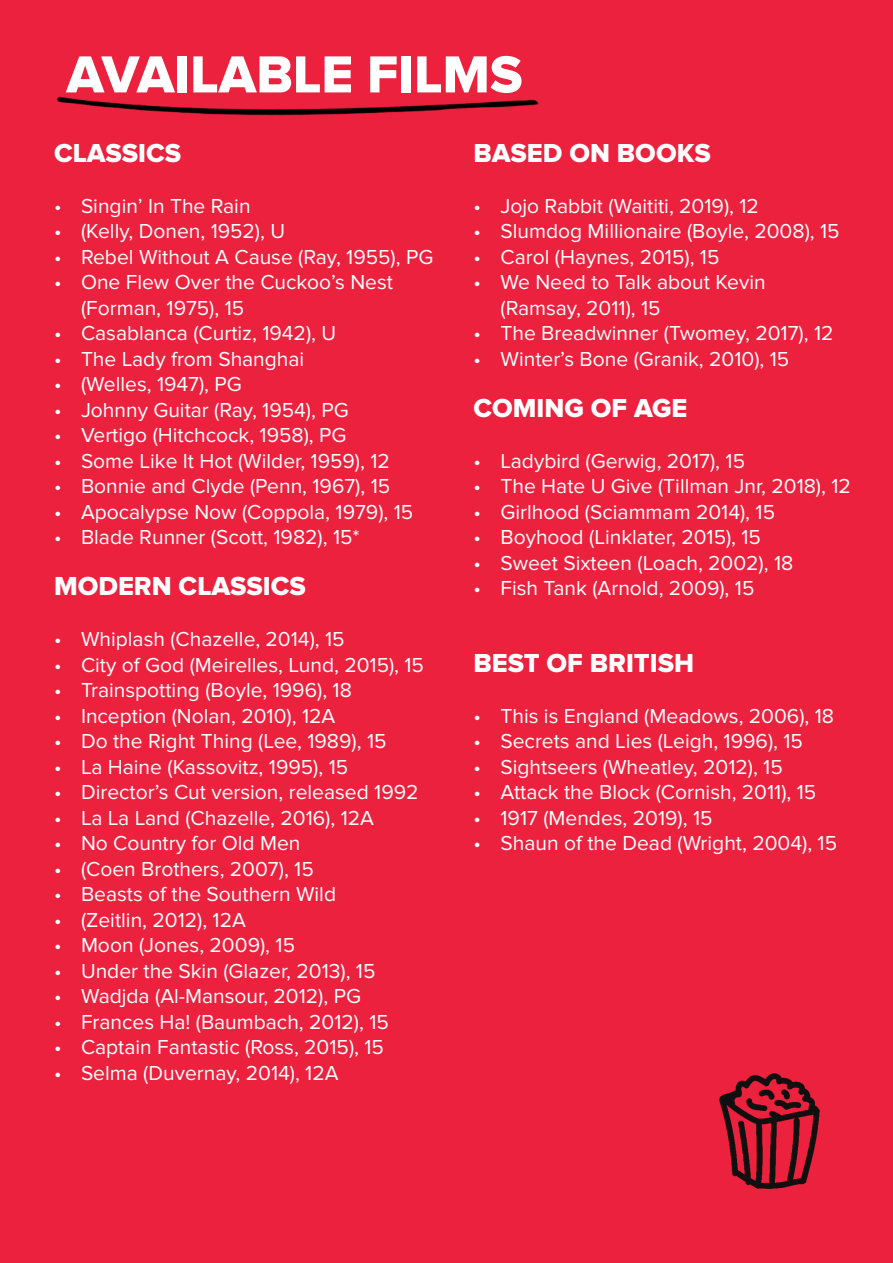
<style>
.page{position:relative;width:893px;height:1263px;background:#eb213d}
.page>*{position:absolute;margin:0;border:0;box-sizing:border-box;transform-origin:0 0}
.t1{font:54px "Proxima Nova Extrabld";color:#fff}
.t2{font:27px "Proxima Nova Extrabld";color:#fff}
.t3{font:21px/25.5px "Proxima Nova";color:#fff}
</style>
<div class="page">
<img style="left:56px;top:96px;width:483px;height:20px">
<img style="left:719px;top:1073px;width:101px;height:116px">
<p class="t1" style="left:66px;top:43px;width:458px">AVAILABLE FILMS</p>
<p class="t2" style="left:54px;top:137px;width:129px">CLASSICS</p>
<p class="t3" style="left:54px;top:193px;width:198px">• Singin’ In The Rain</p>
<p class="t3" style="left:54px;top:219px;width:233px">• (Kelly, Donen, 1952), U</p>
<p class="t3" style="left:54px;top:244px;width:381px">• Rebel Without A Cause (Ray, 1955), PG</p>
<p class="t3" style="left:81px;top:270px;width:314px;text-indent:-27px">• One Flew Over the Cuckoo’s Nest (Forman, 1975), 15</p>
<p class="t3" style="left:54px;top:321px;width:284px">• Casablanca (Curtiz, 1942), U</p>
<p class="t3" style="left:54px;top:346px;width:252px">• The Lady from Shanghai</p>
<p class="t3" style="left:54px;top:372px;width:189px">• (Welles, 1947), PG</p>
<p class="t3" style="left:54px;top:397px;width:296px">• Johnny Guitar (Ray, 1954), PG</p>
<p class="t3" style="left:54px;top:423px;width:294px">• Vertigo (Hitchcock, 1958), PG</p>
<p class="t3" style="left:54px;top:448px;width:337px">• Some Like It Hot (Wilder, 1959), 12</p>
<p class="t3" style="left:54px;top:474px;width:338px">• Bonnie and Clyde (Penn, 1967), 15</p>
<p class="t3" style="left:54px;top:499px;width:361px">• Apocalypse Now (Coppola, 1979), 15</p>
<p class="t3" style="left:54px;top:525px;width:307px">• Blade Runner (Scott, 1982), 15*</p>
<p class="t2" style="left:54px;top:571px;width:253px">MODERN CLASSICS</p>
<p class="t3" style="left:54px;top:627px;width:292px">• Whiplash (Chazelle, 2014), 15</p>
<p class="t3" style="left:54px;top:652px;width:371px">• City of God (Meirelles, Lund, 2015), 15</p>
<p class="t3" style="left:54px;top:678px;width:299px">• Trainspotting (Boyle, 1996), 18</p>
<p class="t3" style="left:54px;top:703px;width:283px">• Inception (Nolan, 2010), 12A</p>
<p class="t3" style="left:54px;top:729px;width:334px">• Do the Right Thing (Lee, 1989), 15</p>
<p class="t3" style="left:54px;top:754px;width:296px">• La Haine (Kassovitz, 1995), 15</p>
<p class="t3" style="left:54px;top:780px;width:366px">• Director’s Cut version, released 1992</p>
<p class="t3" style="left:54px;top:805px;width:321px">• La La Land (Chazelle, 2016), 12A</p>
<p class="t3" style="left:54px;top:831px;width:248px">• No Country for Old Men</p>
<p class="t3" style="left:54px;top:856px;width:261px">• (Coen Brothers, 2007), 15</p>
<p class="t3" style="left:54px;top:882px;width:284px">• Beasts of the Southern Wild</p>
<p class="t3" style="left:54px;top:907px;width:193px">• (Zeitlin, 2012), 12A</p>
<p class="t3" style="left:54px;top:933px;width:243px">• Moon (Jones, 2009), 15</p>
<p class="t3" style="left:54px;top:958px;width:323px">• Under the Skin (Glazer, 2013), 15</p>
<p class="t3" style="left:54px;top:984px;width:309px">• Wadjda (Al-Mansour, 2012), PG</p>
<p class="t3" style="left:54px;top:1009px;width:336px">• Frances Ha! (Baumbach, 2012), 15</p>
<p class="t3" style="left:54px;top:1035px;width:331px">• Captain Fantastic (Ross, 2015), 15</p>
<p class="t3" style="left:54px;top:1060px;width:286px">• Selma (Duvernay, 2014), 12A</p>
<p class="t2" style="left:473px;top:137px;width:239px">BASED ON BOOKS</p>
<p class="t3" style="left:473px;top:193px;width:287px">• Jojo Rabbit (Waititi, 2019), 12</p>
<p class="t3" style="left:473px;top:219px;width:368px">• Slumdog Millionaire (Boyle, 2008), 15</p>
<p class="t3" style="left:473px;top:244px;width:247px">• Carol (Haynes, 2015), 15</p>
<p class="t3" style="left:500px;top:270px;width:267px;text-indent:-27px">• We Need to Talk about Kevin (Ramsay, 2011), 15</p>
<p class="t3" style="left:473px;top:321px;width:361px">• The Breadwinner (Twomey, 2017), 12</p>
<p class="t3" style="left:473px;top:346px;width:317px">• Winter’s Bone (Granik, 2010), 15</p>
<p class="t2" style="left:473px;top:392px;width:216px">COMING OF AGE</p>
<p class="t3" style="left:473px;top:448px;width:273px">• Ladybird (Gerwig, 2017), 15</p>
<p class="t3" style="left:473px;top:474px;width:379px">• The Hate U Give (Tillman Jnr, 2018), 12</p>
<p class="t3" style="left:473px;top:499px;width:303px">• Girlhood (Sciammam 2014), 15</p>
<p class="t3" style="left:473px;top:525px;width:289px">• Boyhood (Linklater, 2015), 15</p>
<p class="t3" style="left:473px;top:550px;width:321px">• Sweet Sixteen (Loach, 2002), 18</p>
<p class="t3" style="left:473px;top:576px;width:282px">• Fish Tank (Arnold, 2009), 15</p>
<p class="t2" style="left:473px;top:647px;width:222px">BEST OF BRITISH</p>
<p class="t3" style="left:473px;top:703px;width:362px">• This is England (Meadows, 2006), 18</p>
<p class="t3" style="left:473px;top:729px;width:331px">• Secrets and Lies (Leigh, 1996), 15</p>
<p class="t3" style="left:473px;top:754px;width:311px">• Sightseers (Wheatley, 2012), 15</p>
<p class="t3" style="left:473px;top:780px;width:344px">• Attack the Block (Cornish, 2011), 15</p>
<p class="t3" style="left:473px;top:805px;width:241px">• 1917 (Mendes, 2019), 15</p>
<p class="t3" style="left:473px;top:831px;width:365px">• Shaun of the Dead (Wright, 2004), 15</p>
</div>
